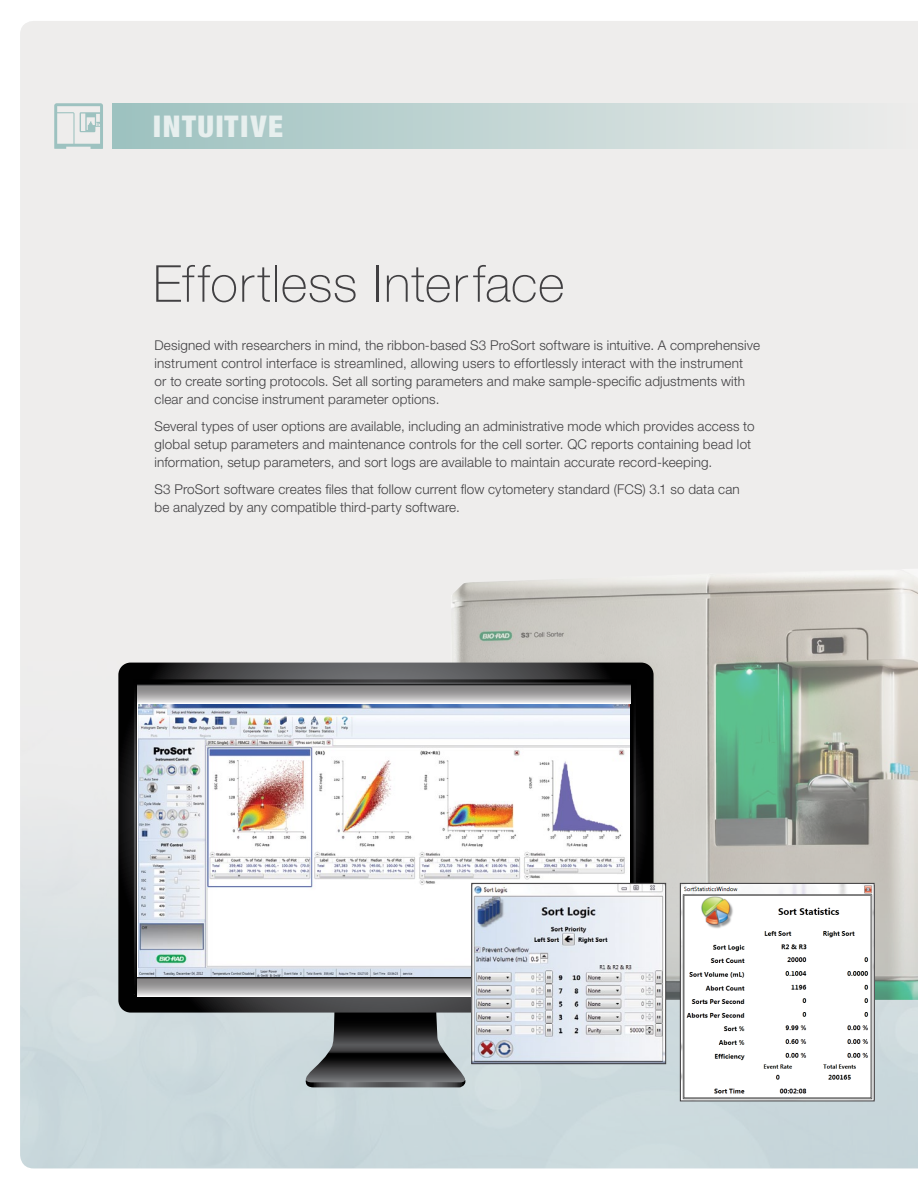
<style>
.page{position:relative;width:918px;height:1188px;background:#fff}
.page>*{position:absolute;margin:0;border:0;box-sizing:border-box;transform-origin:0 0}
.t1{font:100 51px "Helvetica Neue LT Std";letter-spacing:.01em;color:#414042}
.t2{font:900 condensed 30px "Helvetica Neue LT Std";letter-spacing:.055em;color:#e7efee}
.t3{font:300 13.5px/18px "Helvetica Neue LT Std";letter-spacing:.01em;color:#414042}
</style>
<div class="page">
<img style="left:451px;top:569px;width:467px;height:431px">
<div style="left:113px;top:103px;width:805px;height:46px;background:linear-gradient(to right,#9cc1bf,#edeceb)"></div>
<svg style="left:54px;top:103px;width:49px;height:46px;background:#d0dddb"></svg>
<svg style="left:118px;top:663px;width:536px;height:350px;background:#2a2a2b"></svg>
<svg style="left:133px;top:679px;width:504px;height:408px;background:#7e8587"></svg>
<img style="left:138px;top:703px;width:491px;height:275px">
<svg style="left:138px;top:978px;width:333px;height:18px;background:#a6a5a6"></svg>
<svg style="left:138px;top:685px;width:492px;height:18px;background:#a8a7a7"></svg>
<img style="left:473px;top:885px;width:191px;height:177px">
<div style="left:471px;top:883px;width:195px;height:181px;border:1px solid #414042"></div>
<img style="left:682px;top:885px;width:191px;height:214px">
<div style="left:680px;top:883px;width:195px;height:218px;border:1px solid #414042"></div>
<h2 class="t2" style="left:153px;top:108px;width:131px">INTUITIVE</h2>
<h1 class="t1" style="left:153px;top:254px;width:413px">Effortless Interface</h1>
<p class="t3" style="left:155px;top:336px;width:607px">Designed with researchers in mind, the ribbon-based S3 ProSort software is intuitive. A comprehensive instrument control interface is streamlined, allowing users to effortlessly interact with the instrument<br>or to create sorting protocols. Set all sorting parameters and make sample-specific adjustments with clear and concise instrument parameter options.</p>
<p class="t3" style="left:155px;top:417px;width:602px">Several types of user options are available, including an administrative mode which provides access to global setup parameters and maintenance controls for the cell sorter. QC reports containing bead lot information, setup parameters, and sort logs are available to maintain accurate record-keeping.</p>
<p class="t3" style="left:155px;top:480px;width:587px">S3 ProSort software creates files that follow current flow cytometery standard (FCS) 3.1 so data can be analyzed by any compatible third-party software.</p>
</div>
